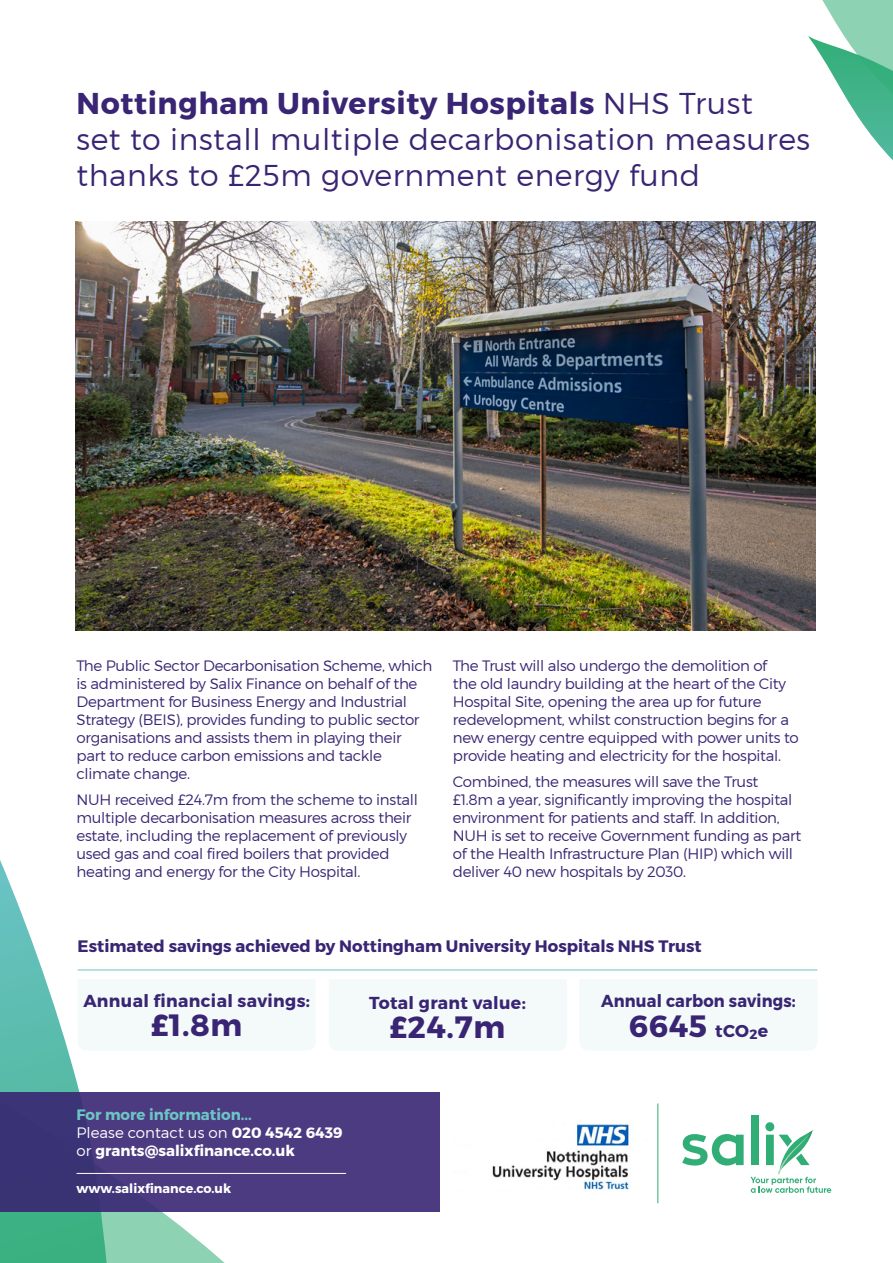
<style>
.page{position:relative;width:893px;height:1263px;background:#fff}
.page>*{position:absolute;margin:0;border:0;box-sizing:border-box;transform-origin:0 0}
.t1{font:700 30.75px "Montserrat";letter-spacing:.02em;color:#392573}
.t2{font:300 30px/36px "Montserrat";letter-spacing:.02em;color:#392573}
.t3{font:700 17.25px "Montserrat";letter-spacing:.02em;color:#392573}
.t4{font:700 17.25px "Montserrat";letter-spacing:.02em;color:#392573;scale:.94 1}
.t5{font:700 16.5px "Montserrat";color:#392573}
.t6{font:300 15px/18px "Montserrat";letter-spacing:-.02em;color:#392573}
.t7{font:700 15px/18px "Montserrat";color:#fff}
.t8{font:700 12.75px "Montserrat";color:#fff}
.s1{font-weight:700}
.s2{color:#6dc4c4}
.s3{font-weight:300}
.s4{font-size:17.25px}
.s5{font-size:13.5px}
</style>
<div class="page">
<svg style="left:0;top:883px;width:249px;height:380px"></svg>
<svg style="left:808px;top:0;width:85px;height:237px"></svg>
<div style="left:78px;top:979px;width:237px;height:71px;background:#f4fafa"></div>
<div style="left:329px;top:980px;width:238px;height:70px;background:#f4fafa"></div>
<div style="left:580px;top:980px;width:237px;height:70px;background:#f4fafa"></div>
<svg style="left:682px;top:1134px;width:62px;height:31px"></svg>
<div style="left:751px;top:1116px;width:8px;height:49px;background:#31ae76"></div>
<svg style="left:750px;top:1122px;width:81px;height:71px"></svg>
<hr style="left:657px;top:1103px;width:1px;height:100px;background:#31ae76">
<div style="left:0;top:1092px;width:440px;height:120px;background:linear-gradient(to right,#3f3578,#533d84)"></div>
<hr style="left:77px;top:1173px;width:269px;height:1px;background:#fff">
<img style="left:75px;top:221px;width:740px;height:409px">
<hr style="left:78px;top:969px;width:739px;height:1px;background:#6dc4c4">
<img style="left:492px;top:1123px;width:137px;height:67px">
<h2 class="t2" style="left:77px;top:85px;width:735px"><span class="s1">Nottingham University Hospitals</span> NHS Trust<br>set to install multiple decarbonisation measures thanks to £25m government energy fund</h2>
<p class="t6" style="left:77px;top:656px;width:357px">The Public Sector Decarbonisation Scheme, which is administered by Salix Finance on behalf of the Department for Business Energy and Industrial Strategy (BEIS), provides funding to public sector organisations and assists them in playing their part to reduce carbon emissions and tackle climate change.</p>
<p class="t6" style="left:77px;top:791px;width:343px">NUH received £24.7m from the scheme to install multiple decarbonisation measures across their estate, including the replacement of previously used gas and coal fired boilers that provided heating and energy for the City Hospital.</p>
<p class="t6" style="left:453px;top:656px;width:347px">The Trust will also undergo the demolition of<br>the old laundry building at the heart of the City Hospital Site, opening the area up for future redevelopment, whilst construction begins for a new energy centre equipped with power units to provide heating and electricity for the hospital.</p>
<p class="t6" style="left:453px;top:773px;width:350px">Combined, the measures will save the Trust £1.8m a year, significantly improving the hospital environment for patients and staff. In addition, NUH is set to receive Government funding as part of the Health Infrastructure Plan (HIP) which will deliver 40 new hospitals by 2030.</p>
<p class="t5" style="left:78px;top:935px;width:626px">Estimated savings achieved by Nottingham University Hospitals NHS Trust</p>
<p class="t3" style="left:83px;top:990px;width:228px">Annual financial savings:</p>
<h1 class="t1" style="left:151px;top:1006px;width:93px">£1.8m</h1>
<p class="t3" style="left:369px;top:992px;width:158px">Total grant value:</p>
<h1 class="t1" style="left:390px;top:1008px;width:117px">£24.7m</h1>
<p class="t7" style="left:77px;top:1105px;width:267px"><span class="s2">For more information...<br></span><span class="s3">Please contact us on</span> 020 4542 6439 <span class="s3">or</span> grants@salixfinance.co.uk</p>
<p class="t8" style="left:77px;top:1181px;width:156px">www.salixfinance.co.uk</p>
<p class="t4" style="left:601px;top:990px;width:209px">Annual carbon savings:</p>
<h1 class="t1" style="left:629px;top:1007px;width:141px">6645 <span class="s4">tCO</span><span class="s5">2</span><span class="s4">e</span></h1>
</div>
